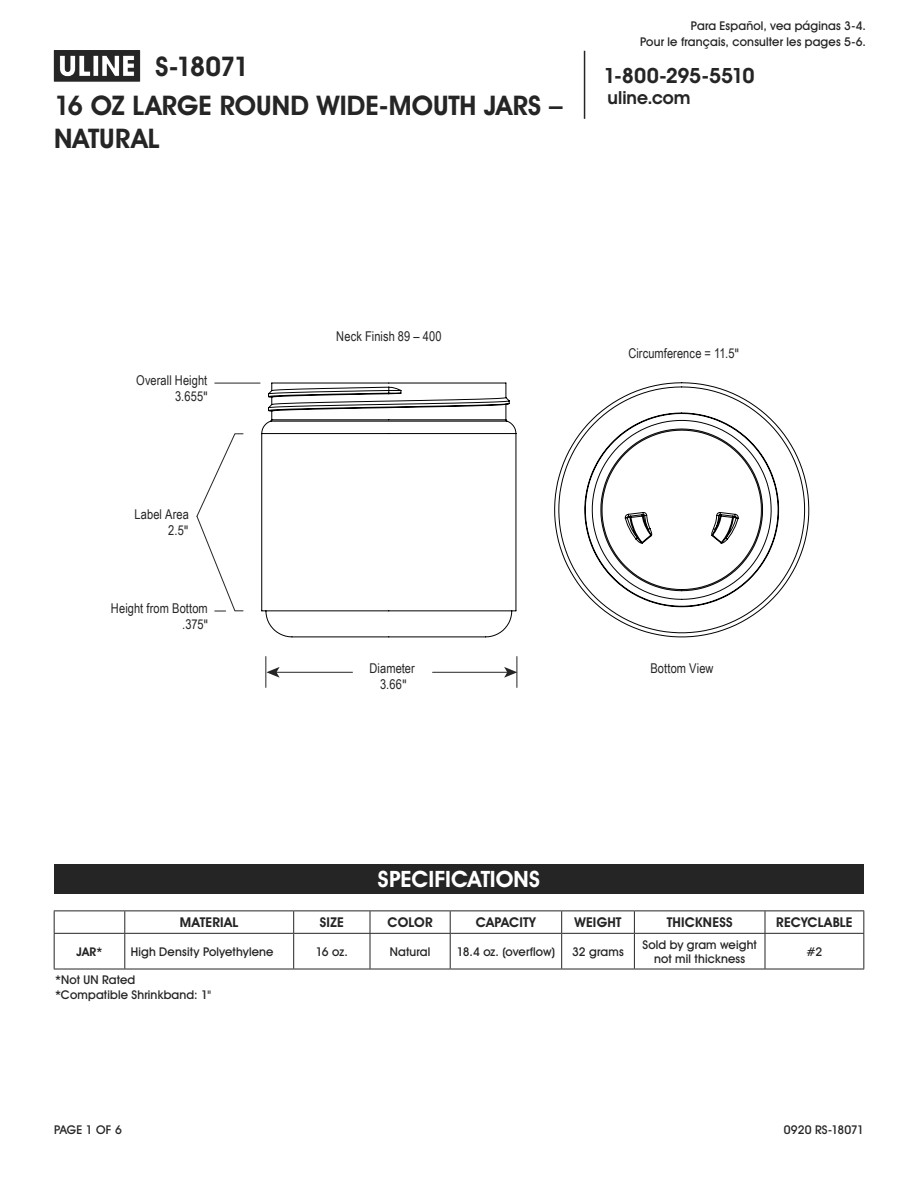
<style>
.page{position:relative;width:918px;height:1188px;background:#fff}
.page>*{position:absolute;margin:0;border:0;box-sizing:border-box;transform-origin:0 0}
.t1{font:700 27px/38.7px "Uline Two Knine";color:#252525}
.t2{font:700 22.5px "Uline Two Knine";color:#fff}
.t3{font:700 21px "Uline Two Knine";letter-spacing:-.02em;color:#252525}
.t4{font:700 18px "Uline Two Knine";color:#252525}
.t5{font:13.5px/16.2px "Arial Narrow";letter-spacing:.005em;color:#252525;text-align:right}
.t6{font:700 13.5px "Uline Two Knine";letter-spacing:.015em;color:#252525}
.t7{font:12px/14.4px "Uline Two Knine";letter-spacing:.015em;color:#252525;text-align:center}
.t8{font:12px "Uline Two Knine";letter-spacing:-.005em;color:#252525}
.t9{font:700 12px "Uline Two Knine";color:#252525}
.s1{font-size:28.5px}
.s2{font-family:"Uline Two Knine"}
</style>
<div class="page">
<hr style="left:584px;top:51px;width:1px;height:68px;background:#252525">
<svg style="left:54px;top:50px;width:86px;height:31px"></svg>
<div style="left:54px;top:864px;width:810px;height:30px;background:#252525"></div>
<hr style="left:54px;top:910px;width:71px;height:1px;background:#252525">
<svg style="left:54px;top:911px;width:1px;height:22px"></svg>
<hr style="left:125px;top:910px;width:169px;height:1px;background:#252525">
<svg style="left:124px;top:911px;width:1px;height:22px"></svg>
<hr style="left:294px;top:910px;width:76px;height:1px;background:#252525">
<svg style="left:293px;top:911px;width:1px;height:22px"></svg>
<hr style="left:370px;top:910px;width:80px;height:1px;background:#252525">
<svg style="left:370px;top:911px;width:1px;height:22px"></svg>
<hr style="left:450px;top:910px;width:112px;height:1px;background:#252525">
<svg style="left:450px;top:911px;width:1px;height:22px"></svg>
<hr style="left:562px;top:910px;width:72px;height:1px;background:#252525">
<svg style="left:561px;top:911px;width:1px;height:22px"></svg>
<hr style="left:634px;top:910px;width:131px;height:1px;background:#252525">
<svg style="left:634px;top:911px;width:1px;height:22px"></svg>
<hr style="left:765px;top:910px;width:99px;height:1px;background:#252525">
<svg style="left:765px;top:911px;width:1px;height:22px"></svg>
<svg style="left:863px;top:911px;width:1px;height:22px"></svg>
<hr style="left:54px;top:934px;width:1px;height:35px;background:#252525">
<hr style="left:124px;top:934px;width:1px;height:35px;background:#252525">
<hr style="left:293px;top:934px;width:1px;height:35px;background:#252525">
<hr style="left:370px;top:934px;width:1px;height:35px;background:#252525">
<hr style="left:450px;top:934px;width:1px;height:35px;background:#252525">
<hr style="left:561px;top:934px;width:1px;height:35px;background:#252525">
<hr style="left:634px;top:934px;width:1px;height:35px;background:#252525">
<hr style="left:765px;top:934px;width:1px;height:35px;background:#252525">
<hr style="left:863px;top:934px;width:1px;height:35px;background:#252525">
<hr style="left:54px;top:969px;width:71px;height:1px;background:#252525">
<hr style="left:125px;top:969px;width:169px;height:1px;background:#252525">
<hr style="left:294px;top:969px;width:76px;height:1px;background:#252525">
<hr style="left:370px;top:969px;width:80px;height:1px;background:#252525">
<hr style="left:450px;top:969px;width:112px;height:1px;background:#252525">
<hr style="left:562px;top:969px;width:72px;height:1px;background:#252525">
<hr style="left:634px;top:969px;width:131px;height:1px;background:#252525">
<hr style="left:765px;top:969px;width:99px;height:1px;background:#252525">
<hr style="left:54px;top:933px;width:71px;height:1px;background:#252525">
<hr style="left:125px;top:933px;width:169px;height:1px;background:#252525">
<hr style="left:294px;top:933px;width:76px;height:1px;background:#252525">
<hr style="left:370px;top:933px;width:80px;height:1px;background:#252525">
<hr style="left:450px;top:933px;width:112px;height:1px;background:#252525">
<hr style="left:562px;top:933px;width:72px;height:1px;background:#252525">
<hr style="left:634px;top:933px;width:131px;height:1px;background:#252525">
<hr style="left:765px;top:933px;width:99px;height:1px;background:#252525">
<hr style="left:215px;top:383px;width:45px;height:1px;background:#252525">
<hr style="left:276px;top:672px;width:77px;height:1px;background:#252525">
<svg style="left:266px;top:667px;width:14px;height:11px"></svg>
<hr style="left:433px;top:672px;width:75px;height:1px;background:#252525">
<svg style="left:504px;top:667px;width:13px;height:11px"></svg>
<svg style="left:196px;top:433px;width:48px;height:179px"></svg>
<hr style="left:265px;top:656px;width:1px;height:32px;background:#252525">
<hr style="left:517px;top:656px;width:1px;height:32px;background:#252525">
<svg style="left:261px;top:382px;width:256px;height:256px"></svg>
<svg style="left:554px;top:382px;width:256px;height:256px"></svg>
<h1 class="t1" style="left:54px;top:47px;width:510px"><span class="s1">π</span> S-18071<br>16 OZ LARGE ROUND WIDE-MOUTH JARS –</h1>
<h1 class="t1" style="left:54px;top:118px;width:107px">NATURAL</h1>
<p class="t7" style="left:640px;top:17px;width:227px;line-height:16.8px;text-align:right">Para Español, vea páginas 3-4.<br>Pour le français, consulter les pages 5-6.</p>
<h3 class="t3" style="left:604px;top:63px;width:152px">1-800-295-5510</h3>
<h3 class="t4" style="left:608px;top:86px;width:84px">uline.com</h3>
<p class="t5" style="left:136px;top:372px;width:73px">Overall Height<br>3.655<span class="s2">"</span></p>
<p class="t5" style="left:135px;top:505px;width:56px">Label Area<br>2.5<span class="s2">"</span></p>
<p class="t5" style="left:111px;top:600px;width:98px">Height from Bottom .375<span class="s2">"</span></p>
<p class="t5" style="left:336px;top:327px;width:107px">Neck Finish 89 – 400</p>
<p class="t5" style="left:628px;top:345px;width:112px">Circumference = 11.5<span class="s2">"</span></p>
<p class="t5" style="left:369px;top:659px;width:47px;text-align:center">Diameter<br>3.66<span class="s2">"</span></p>
<h2 class="t2" style="left:378px;top:866px;width:164px">SPECIFICATIONS</h2>
<p class="t5" style="left:650px;top:660px;width:65px">Bottom View</p>
<p class="t6" style="left:180px;top:914px;width:60px">MATERIAL</p>
<p class="t6" style="left:320px;top:914px;width:25px">SIZE</p>
<p class="t6" style="left:387px;top:914px;width:47px">COLOR</p>
<p class="t6" style="left:476px;top:914px;width:62px">CAPACITY</p>
<p class="t6" style="left:574px;top:914px;width:49px">WEIGHT</p>
<p class="t6" style="left:667px;top:914px;width:67px">THICKNESS</p>
<p class="t6" style="left:776px;top:914px;width:78px">RECYCLABLE</p>
<p class="t9" style="left:77px;top:944px;width:27px">JAR*</p>
<p class="t7" style="left:131px;top:944px;width:144px">High Density Polyethylene</p>
<p class="t7" style="left:316px;top:944px;width:33px">16 oz.</p>
<p class="t7" style="left:390px;top:944px;width:42px">Natural</p>
<p class="t8" style="left:457px;top:944px;width:100px">18.4 oz. (overflow)</p>
<p class="t7" style="left:572px;top:944px;width:53px">32 grams</p>
<p class="t7" style="left:643px;top:937px;width:116px">Sold by gram weight not mil thickness</p>
<p class="t7" style="left:806px;top:944px;width:18px">#2</p>
<p class="t7" style="left:55px;top:972px;width:157px;text-align:left">*Not UN Rated *Compatible Shrinkband: 1"</p>
<p class="t7" style="left:54px;top:1122px;width:69px">PAGE 1 OF 6</p>
<p class="t7" style="left:784px;top:1122px;width:82px">0920 RS-18071</p>
</div>
